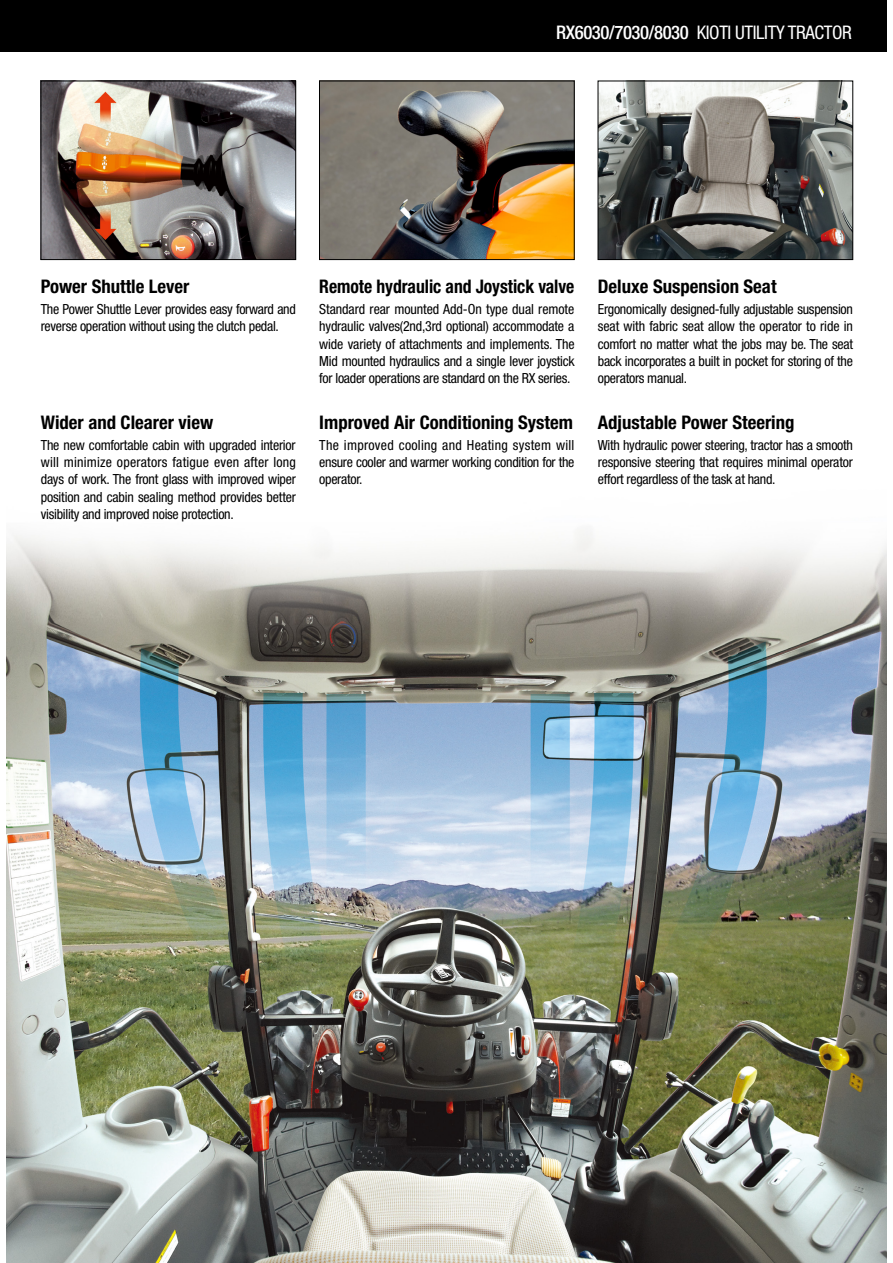
<style>
.page{position:relative;width:893px;height:1263px;background:#fff}
.page>*{position:absolute;margin:0;border:0;box-sizing:border-box;transform-origin:0 0}
.t1{font:700 condensed 18.75px "Helvetica Neue";color:#000}
.t2{font:condensed 18.75px "Helvetica Neue";letter-spacing:-.02em;color:#fff}
.t3{font:700 condensed 18.75px "Helvetica Neue";color:#000;scale:.94 1}
.t4{font:condensed 13.95px/17.2px "Helvetica Neue";letter-spacing:-.02em;color:#000;text-align:justify}
.s1{font-weight:500}
</style>
<div class="page">
<div style="left:0;top:0;width:887px;height:51px;background:#000"></div>
<img style="left:7px;top:530px;width:880px;height:733px">
<img style="left:43px;top:83px;width:251px;height:175px">
<div style="left:41px;top:81px;width:255px;height:179px;border:1px solid #000"></div>
<img style="left:321px;top:83px;width:251px;height:175px">
<div style="left:319px;top:81px;width:255px;height:179px;border:1px solid #000"></div>
<img style="left:600px;top:83px;width:251px;height:175px">
<div style="left:598px;top:81px;width:255px;height:179px;border:1px solid #000"></div>
<p class="t2" style="left:556px;top:22px;width:297px"><span class="s1">RX6030/7030/8030</span> KIOTI UTILITY TRACTOR</p>
<p class="t1" style="left:41px;top:275px;width:150px">Power Shuttle Lever</p>
<p class="t4" style="left:41px;top:300px;width:257px">The Power Shuttle Lever provides easy forward and reverse operation without using the clutch pedal.</p>
<p class="t1" style="left:41px;top:411px;width:174px">Wider and Clearer view</p>
<p class="t4" style="left:41px;top:436px;width:257px">The new comfortable cabin with upgraded interior will minimize operators fatigue even after long days of work. The front glass with improved wiper position and cabin sealing method provides better visibility and improved noise protection.</p>
<p class="t3" style="left:319px;top:275px;width:273px">Remote hydraulic and Joystick valve</p>
<p class="t4" style="left:319px;top:300px;width:257px">Standard rear mounted Add-On type dual remote hydraulic valves(2nd,3rd optional) accommodate a wide variety of attachments and implements. The Mid mounted hydraulics and a single lever joystick for loader operations are standard on the RX series.</p>
<p class="t1" style="left:319px;top:411px;width:255px">Improved Air Conditioning System</p>
<p class="t4" style="left:319px;top:436px;width:257px">The improved cooling and Heating system will ensure cooler and warmer working condition for the operator.</p>
<p class="t1" style="left:598px;top:275px;width:180px">Deluxe Suspension Seat</p>
<p class="t4" style="left:598px;top:300px;width:257px">Ergonomically designed-fully adjustable suspension seat with fabric seat allow the operator to ride in comfort no matter what the jobs may be. The seat back incorporates a built in pocket for storing of the operators manual.</p>
<p class="t1" style="left:598px;top:411px;width:198px">Adjustable Power Steering</p>
<p class="t4" style="left:598px;top:436px;width:257px">With hydraulic power steering, tractor has a smooth responsive steering that requires minimal operator effort regardless of the task at hand.</p>
</div>
